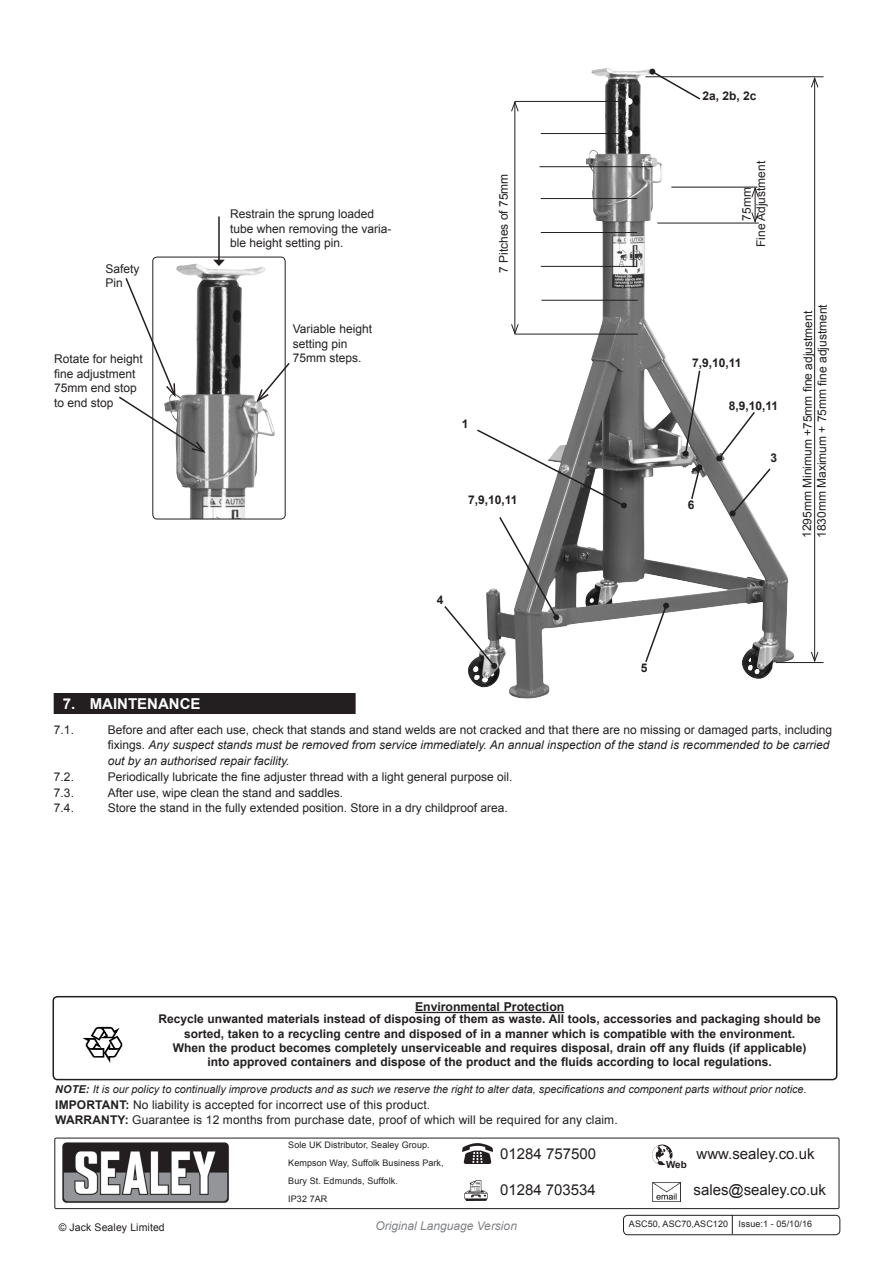
<style>
.page{position:relative;width:893px;height:1263px;background:#fff}
.page>*{position:absolute;margin:0;border:0;box-sizing:border-box;transform-origin:0 0}
.t1{font:15px "Arial";color:#231f20}
.t2{font:700 15px "Arial";color:#fff}
.t3{font:700 12.3px "Arial";color:#231f20}
.Body{font:12px/14.4px "Arial";color:#231f20}
.t4{font:700 12px/14.4px "Arial";color:#231f20;text-align:center}
.t5{font:italic 12px/15.8px "Arial";color:#231f20}
.t6{font:italic 12px "Arial";color:#808285}
.Body__Justified__7pt{font:italic 10.8px "Arial";color:#231f20}
.Body__Justified__7pt-2{font:10.5px "Arial";letter-spacing:.01em;color:#231f20}
.t7{font:700 9.9px "Arial";color:#231f20}
.Body__Justified__7pt-3{font:9px "Arial";letter-spacing:.01em;color:#231f20}
.Body-2{font:9px "Arial";letter-spacing:.01em;color:#231f20}
.s1{font-style:normal}
.s2{font-weight:700}
</style>
<div class="page">
<div style="left:54px;top:1138px;width:785px;height:71px;border:1px solid #231f20;border-radius:2px"></div>
<img style="left:59px;top:1139px;width:173px;height:64px">
<img style="left:652px;top:1144px;width:21px;height:22px">
<div style="left:666px;top:1161px;width:21px;height:7px;background:#fff"></div>
<img style="left:464px;top:1180px;width:24px;height:21px">
<img style="left:462px;top:1144px;width:30px;height:20px">
<img style="left:653px;top:1182px;width:28px;height:20px">
<div style="left:53px;top:996px;width:784px;height:84px;border:2px solid #231f20;border-radius:4px"></div>
<img style="left:83px;top:1026px;width:40px;height:37px">
<hr style="left:415px;top:1012px;width:149px;height:1px;background:#231f20">
<div style="left:54px;top:693px;width:302px;height:21px;background:#231f20"></div>
<img style="left:176px;top:264px;width:99px;height:253px">
<div style="left:152px;top:257px;width:134px;height:262px;border:1px solid #231f20;border-radius:4px"></div>
<hr style="left:218px;top:216px;width:2px;height:44px;background:#231f20">
<svg style="left:213px;top:260px;width:12px;height:6px"></svg>
<svg style="left:255px;top:361px;width:35px;height:43px"></svg>
<svg style="left:119px;top:276px;width:88px;height:178px"></svg>
<img style="left:468px;top:69px;width:282px;height:630px">
<hr style="left:657px;top:223px;width:102px;height:1px;background:#231f20">
<hr style="left:671px;top:187px;width:86px;height:1px;background:#231f20">
<hr style="left:755px;top:188px;width:1px;height:34px;background:#231f20">
<svg style="left:751px;top:186px;width:8px;height:12px"></svg>
<svg style="left:751px;top:211px;width:8px;height:13px"></svg>
<hr style="left:645px;top:76px;width:178px;height:1px;background:#231f20">
<hr style="left:776px;top:662px;width:47px;height:1px;background:#231f20">
<hr style="left:814px;top:78px;width:1px;height:583px;background:#231f20">
<svg style="left:810px;top:651px;width:9px;height:12px"></svg>
<svg style="left:810px;top:76px;width:9px;height:12px"></svg>
<hr style="left:539px;top:166px;width:113px;height:1px;background:#231f20">
<hr style="left:541px;top:133px;width:96px;height:1px;background:#231f20">
<hr style="left:515px;top:101px;width:122px;height:1px;background:#231f20">
<hr style="left:541px;top:198px;width:96px;height:1px;background:#231f20">
<hr style="left:541px;top:232px;width:96px;height:1px;background:#231f20">
<hr style="left:541px;top:266px;width:96px;height:1px;background:#231f20">
<hr style="left:541px;top:300px;width:97px;height:1px;background:#231f20">
<hr style="left:515px;top:334px;width:123px;height:1px;background:#231f20">
<hr style="left:514px;top:102px;width:1px;height:231px;background:#231f20">
<svg style="left:511px;top:323px;width:8px;height:13px"></svg>
<svg style="left:511px;top:100px;width:8px;height:12px"></svg>
<svg style="left:475px;top:428px;width:152px;height:80px"></svg>
<svg style="left:730px;top:467px;width:41px;height:49px"></svg>
<svg style="left:644px;top:603px;width:25px;height:61px"></svg>
<svg style="left:444px;top:515px;width:115px;height:154px"></svg>
<svg style="left:716px;top:410px;width:39px;height:51px"></svg>
<svg style="left:649px;top:69px;width:53px;height:32px"></svg>
<svg style="left:690px;top:464px;width:13px;height:37px"></svg>
<svg style="left:684px;top:369px;width:17px;height:86px"></svg>
<div style="left:682px;top:451px;width:7px;height:6px;background:#231f20;border-radius:50%"></div>
<div style="left:625px;top:98px;width:8px;height:7px;background:#fff;border-radius:50%"></div>
<div style="left:625px;top:130px;width:7px;height:7px;background:#fff;border-radius:50%"></div>
<div style="left:623px;top:1215px;width:217px;height:20px;border:1px solid #231f20;border-radius:4px"></div>
<svg style="left:732px;top:1215px;width:1px;height:19px"></svg>
<p class="Body" style="left:105px;top:262px;width:36px">Safety</p>
<p class="Body" style="left:105px;top:276px;width:19px">Pin</p>
<p class="Body" style="left:230px;top:207px;width:163px">Restrain the sprung loaded tube when removing the varia&shy;ble height setting pin.</p>
<p class="Body" style="left:293px;top:322px;width:81px">Variable height setting pin</p>
<p class="Body" style="left:54px;top:352px;width:90px">Rotate for height</p>
<p class="Body" style="left:293px;top:351px;width:70px">75mm steps.</p>
<p class="Body" style="left:54px;top:366px;width:83px">fine adjustment</p>
<p class="Body" style="left:54px;top:381px;width:84px">75mm end stop to end stop</p>
<p class="Body" style="left:497px;top:273px;width:101px;rotate:-90deg">7 Pitches of 75mm</p>
<p class="t4" style="left:462px;top:417px;width:8px">1</p>
<p class="t4" style="left:468px;top:493px;width:51px">7,9,10,11</p>
<p class="t4" style="left:437px;top:593px;width:8px">4</p>
<p class="t4" style="left:703px;top:89px;width:56px">2a, 2b, 2c</p>
<p class="Body" style="left:754px;top:247px;width:88px;rotate:-90deg">Fine Adjustment</p>
<p class="Body" style="left:739px;top:221px;width:35px;rotate:-90deg">75mm</p>
<p class="t4" style="left:692px;top:356px;width:51px">7,9,10,11</p>
<p class="t4" style="left:729px;top:399px;width:51px">8,9,10,11</p>
<p class="t4" style="left:688px;top:498px;width:8px">6</p>
<p class="t4" style="left:771px;top:451px;width:8px">3</p>
<p class="Body" style="left:800px;top:538px;width:229px;rotate:-90deg">1295mm Minimum +75mm fine adjustment</p>
<p class="Body" style="left:815px;top:538px;width:235px;rotate:-90deg">1830mm Maximum + 75mm fine adjustment</p>
<p class="t4" style="left:641px;top:661px;width:8px">5</p>
<p class="t2" style="left:63px;top:694px;width:139px">7. MAINTENANCE</p>
<p class="Body" style="left:54px;top:722px;width:22px">7.1.</p>
<p class="t5" style="left:108px;top:722px;width:726px"><span class="s1">Before and after each use, check that stands and stand welds are not cracked and that there are no missing or damaged parts, including fixings.</span> Any suspect stands must be removed from service immediately. An annual inspection of the stand is recommended to be carried out by an authorised repair facility.</p>
<p class="Body" style="left:54px;top:769px;width:22px">7.2.</p>
<p class="Body" style="left:108px;top:769px;width:406px">Periodically lubricate the fine adjuster thread with a light general purpose oil.</p>
<p class="Body" style="left:54px;top:785px;width:22px">7.3.</p>
<p class="Body" style="left:108px;top:785px;width:237px">After use, wipe clean the stand and saddles.</p>
<p class="Body" style="left:54px;top:801px;width:22px">7.4.</p>
<p class="Body" style="left:108px;top:801px;width:402px">Store the stand in the fully extended position. Store in a dry childproof area.</p>
<p class="t3" style="left:415px;top:999px;width:151px">Environmental Protection</p>
<p class="t4" style="left:158px;top:1012px;width:664px">Recycle unwanted materials instead of disposing of them as waste. All tools, accessories and packaging should be sorted, taken to a recycling centre and disposed of in a manner which is compatible with the environment.</p>
<p class="t4" style="left:173px;top:1041px;width:635px">When the product becomes completely unserviceable and requires disposal, drain off any fluids (if applicable)</p>
<p class="t4" style="left:208px;top:1055px;width:566px">into approved containers and dispose of the product and the fluids according to local regulations.</p>
<p class="Body__Justified__7pt" style="left:55px;top:1082px;width:753px"><span class="s2">NOTE:</span> It is our policy to continually improve products and as such we reserve the right to alter data, specifications and component parts without prior notice.</p>
<p class="Body" style="left:55px;top:1097px;width:376px"><span class="s2">IMPORTANT:</span> No liability is accepted for incorrect use of this product.</p>
<p class="Body" style="left:55px;top:1113px;width:564px"><span class="s2">WARRANTY:</span> Guarantee is 12 months from purchase date, proof of which will be required for any claim.</p>
<p class="Body__Justified__7pt-3" style="left:288px;top:1139px;width:143px">Sole UK Distributor, Sealey Group.</p>
<p class="Body__Justified__7pt-3" style="left:288px;top:1157px;width:157px">Kempson Way, Suffolk Business Park,</p>
<p class="Body__Justified__7pt-3" style="left:288px;top:1175px;width:111px">Bury St. Edmunds, Suffolk.</p>
<p class="Body__Justified__7pt-3" style="left:288px;top:1193px;width:41px">IP32 7AR</p>
<p class="t1" style="left:500px;top:1144px;width:97px">01284 757500</p>
<p class="t1" style="left:500px;top:1180px;width:97px">01284 703534</p>
<p class="t1" style="left:696px;top:1144px;width:120px">www.sealey.co.uk</p>
<p class="t1" style="left:693px;top:1180px;width:134px">sales@sealey.co.uk</p>
<p class="t7" style="left:666px;top:1158px;width:22px">Web</p>
<p class="Body__Justified__7pt-2" style="left:59px;top:1220px;width:108px">© Jack Sealey Limited</p>
<p class="t6" style="left:375px;top:1218px;width:143px">Original Language Version</p>
<p class="Body-2" style="left:629px;top:1218px;width:185px">ASC50, ASC70,ASC120 Issue:1 - 05/10/16</p>
</div>
